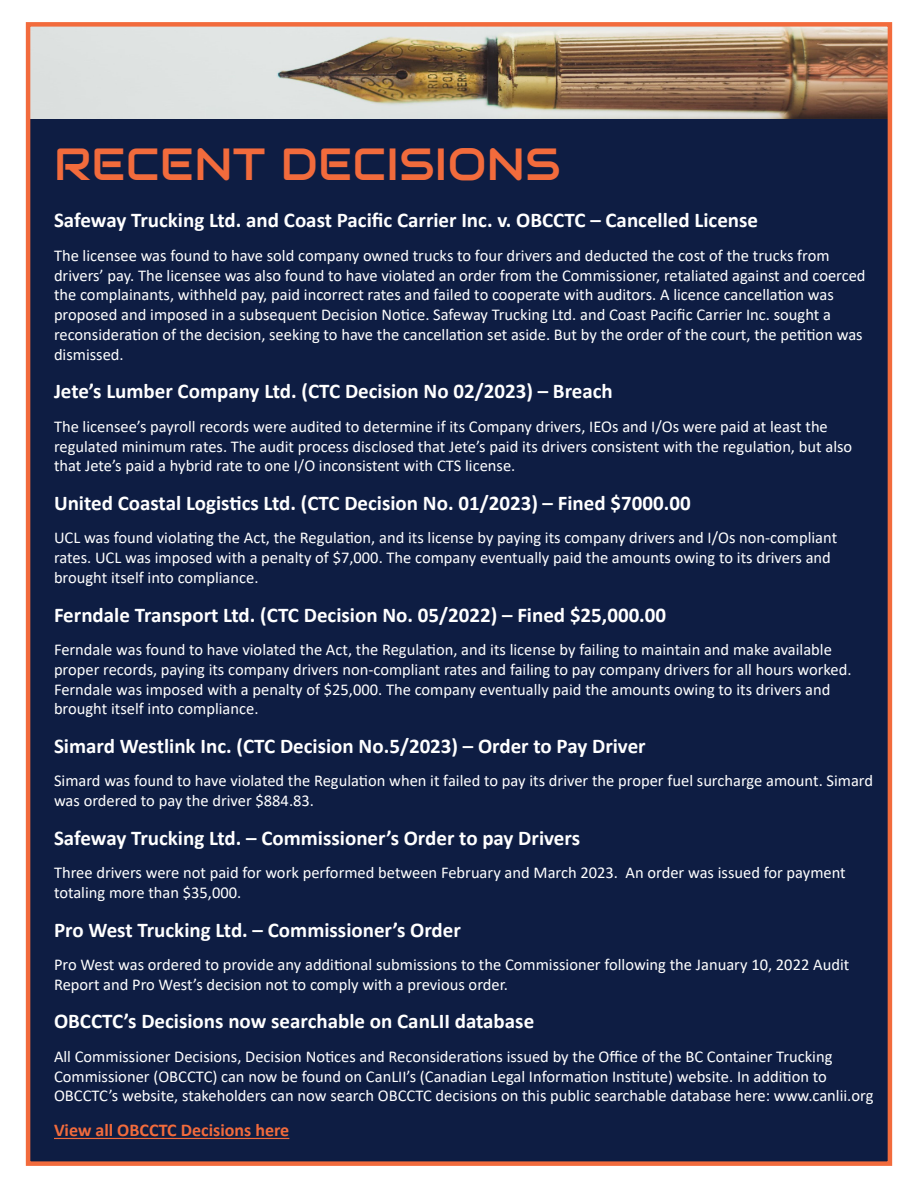
<style>
.page{position:relative;width:918px;height:1188px;background:#fff}
.page>*{position:absolute;margin:0;border:0;box-sizing:border-box;transform-origin:0 0}
.t1{font:45px "Audiowide";letter-spacing:.01em;color:#f26b3c}
.t2{font:700 21px "Calibri";color:#fff}
.t3{font:700 18px "Calibri";color:#f26b3c}
.t4{font:16.5px/19.8px "Calibri";color:#fff}
</style>
<div class="page">
<div style="left:27px;top:119px;width:862px;height:1043px;background:#0e1d43"></div>
<hr style="left:54px;top:1138px;width:235px;height:1px;background:#f26b3c">
<img style="left:31px;top:27px;width:856px;height:92px">
<div style="left:26px;top:22px;width:866px;height:1144px;border:4px solid #f26b3c"></div>
<h1 class="t1" style="left:54px;top:136px;width:508px">RECENT DECISIONS</h1>
<p class="t2" style="left:54px;top:206px;width:706px">Safeway Trucking Ltd. and Coast Pacific Carrier Inc. v. OBCCTC – Cancelled License</p>
<p class="t4" style="left:54px;top:245px;width:813px">The licensee was found to have sold company owned trucks to four drivers and deducted the cost of the trucks from drivers’ pay. The licensee was also found to have violated an order from the Commissioner, retaliated against and coerced the complainants, withheld pay, paid incorrect rates and failed to cooperate with auditors. A licence cancellation was proposed and imposed in a subsequent Decision Notice. Safeway Trucking Ltd. and Coast Pacific Carrier Inc. sought a reconsideration of the decision, seeking to have the cancellation set aside. But by the order of the court, the petition was dismissed.</p>
<p class="t2" style="left:54px;top:377px;width:560px">Jete’s Lumber Company Ltd. (CTC Decision No 02/2023) – Breach</p>
<p class="t4" style="left:54px;top:416px;width:800px">The licensee’s payroll records were audited to determine if its Company drivers, IEOs and I/Os were paid at least the regulated minimum rates. The audit process disclosed that Jete’s paid its drivers consistent with the regulation, but also that Jete’s paid a hybrid rate to one I/O inconsistent with CTS license.</p>
<p class="t2" style="left:54px;top:488px;width:638px">United Coastal Logistics Ltd. (CTC Decision No. 01/2023) – Fined $7000.00</p>
<p class="t4" style="left:54px;top:528px;width:785px">UCL was found violating the Act, the Regulation, and its license by paying its company drivers and I/Os non-compliant rates. UCL was imposed with a penalty of $7,000. The company eventually paid the amounts owing to its drivers and brought itself into compliance.</p>
<p class="t2" style="left:54px;top:600px;width:614px">Ferndale Transport Ltd. (CTC Decision No. 05/2022) – Fined $25,000.00</p>
<p class="t4" style="left:54px;top:639px;width:799px">Ferndale was found to have violated the Act, the Regulation, and its license by failing to maintain and make available proper records, paying its company drivers non-compliant rates and failing to pay company drivers for all hours worked.<br>Ferndale was imposed with a penalty of $25,000. The company eventually paid the amounts owing to its drivers and brought itself into compliance.</p>
<p class="t2" style="left:54px;top:731px;width:593px">Simard Westlink Inc. (CTC Decision No.5/2023) – Order to Pay Driver</p>
<p class="t4" style="left:54px;top:771px;width:821px">Simard was found to have violated the Regulation when it failed to pay its driver the proper fuel surcharge amount. Simard was ordered to pay the driver $884.83.</p>
<p class="t2" style="left:54px;top:823px;width:528px">Safeway Trucking Ltd. – Commissioner’s Order to pay Drivers</p>
<p class="t4" style="left:54px;top:862px;width:793px">Three drivers were not paid for work performed between February and March 2023. An order was issued for payment totaling more than $35,000.</p>
<p class="t2" style="left:54px;top:915px;width:408px">Pro West Trucking Ltd. – Commissioner’s Order</p>
<p class="t4" style="left:54px;top:954px;width:797px">Pro West was ordered to provide any additional submissions to the Commissioner following the January 10, 2022 Audit<br>Report and Pro West’s decision not to comply with a previous order.</p>
<p class="t2" style="left:54px;top:1007px;width:482px">OBCCTC’s Decisions now searchable on CanLII database</p>
<p class="t4" style="left:54px;top:1046px;width:821px">All Commissioner Decisions, Decision Notices and Reconsiderations issued by the Office of the BC Container Trucking<br>Commissioner (OBCCTC) can now be found on CanLII’s (Canadian Legal Information Institute) website. In addition to<br>OBCCTC’s website, stakeholders can now search OBCCTC decisions on this public searchable database here: www.canlii.org</p>
<p class="t3" style="left:54px;top:1118px;width:237px">View all OBCCTC Decisions here</p>
</div>
